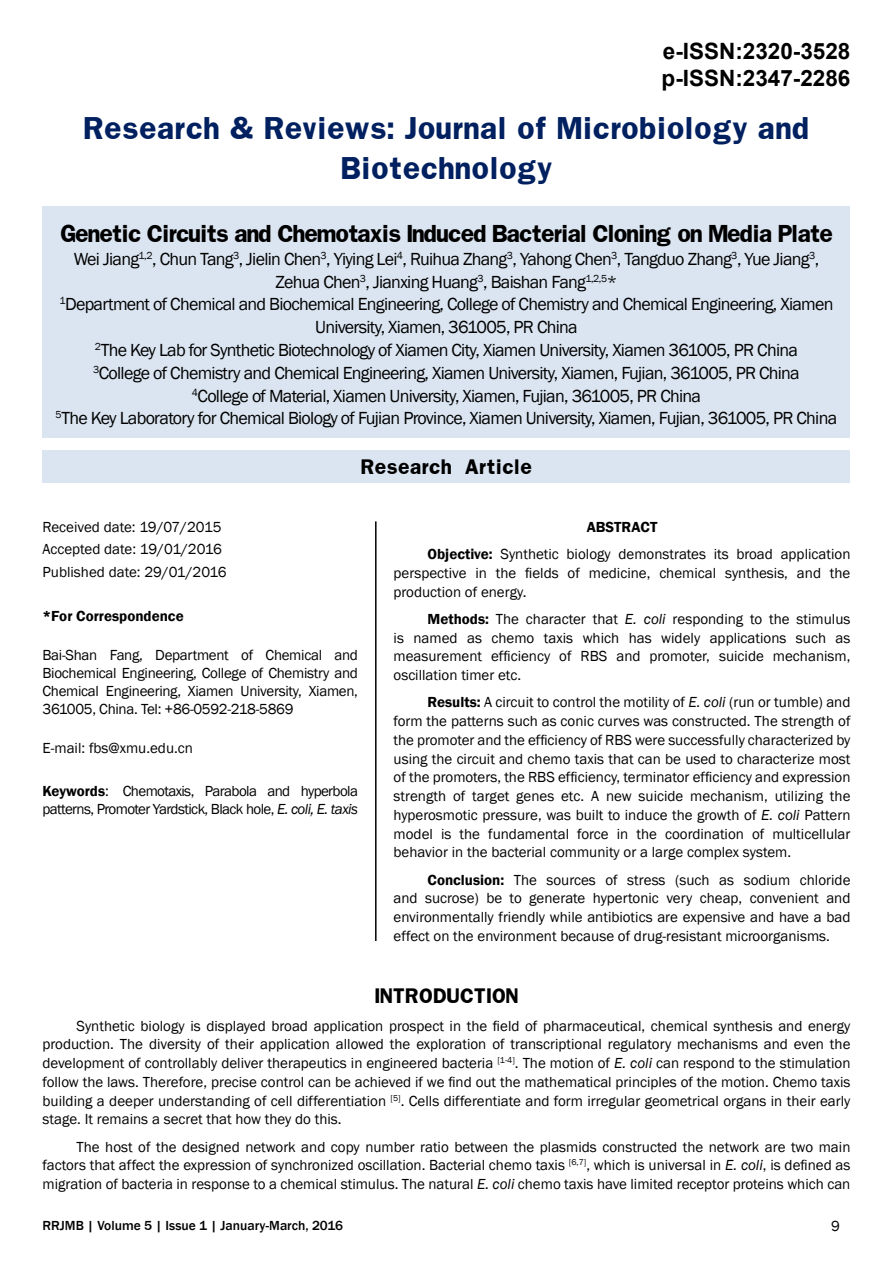
<style>
.page{position:relative;width:893px;height:1263px;background:#fff}
.page>*{position:absolute;margin:0;border:0;box-sizing:border-box;transform-origin:0 0}
.t1{font:700 27px/40.5px "Franklin";color:#002060;text-align:center}
.t2{font:700 22.5px/27px "Arial";color:#000}
.t3{font:700 21px "Franklin";letter-spacing:-.06em;color:#000}
.t4{font:18px/22.8px "Franklin Gothic";letter-spacing:-.04em;color:#000;text-align:center}
.t5{font:700 18px "Franklin";color:#000}
.t6{font:15px/18.8px "Franklin Gothic";color:#000;text-align:justify}
.t7{font:15px/18px "Franklin Gothic";letter-spacing:-.04em;color:#000}
.t8{font:600 15px "Franklin Gothic";color:#000}
.t9{font:500 13.5px "Franklin Gothic";color:#000}
.s1{font-weight:600}
.s2{font-style:italic}
</style>
<div class="page">
<div style="left:43px;top:206px;width:807px;height:231px;background:#dbe5f1"></div>
<div style="left:43px;top:450px;width:807px;height:32px;background:#dbe5f1"></div>
<hr style="left:375px;top:521px;width:2px;height:420px;background:#000">
<h2 class="t2" style="left:662px;top:38px;width:190px">e-ISSN:2320-3528 p-ISSN:2347-2286</h2>
<h1 class="t1" style="left:83px;top:107px;width:728px">Research &amp; Reviews: Journal of Microbiology and<br>Biotechnology</h1>
<h3 class="t3" style="left:60px;top:219px;width:774px">Genetic Circuits and Chemotaxis Induced Bacterial Cloning on Media Plate</h3>
<p class="t4" style="left:56px;top:248px;width:783px">Wei Jiang<sup>1,2</sup>, Chun Tang<sup>3</sup>, Jielin Chen<sup>3</sup>, Yiying Lei<sup>4</sup>, Ruihua Zhang<sup>3</sup>, Yahong Chen<sup>3</sup>, Tangduo Zhang<sup>3</sup>, Yue Jiang<sup>3</sup>, Zehua Chen<sup>3</sup>, Jianxing Huang<sup>3</sup>, Baishan Fang<sup>1,2,5</sup>*<br><sup>1</sup>Department of Chemical and Biochemical Engineering, College of Chemistry and Chemical Engineering, Xiamen University, Xiamen, 361005, PR China<br><sup>2</sup>The Key Lab for Synthetic Biotechnology of Xiamen City, Xiamen University, Xiamen 361005, PR China<br><sup>3</sup>College of Chemistry and Chemical Engineering, Xiamen University, Xiamen, Fujian, 361005, PR China<br><sup>4</sup>College of Material, Xiamen University, Xiamen, Fujian, 361005, PR China<br><sup>5</sup>The Key Laboratory for Chemical Biology of Fujian Province, Xiamen University, Xiamen, Fujian, 361005, PR China</p>
<p class="t5" style="left:361px;top:454px;width:173px">Research Article</p>
<p class="t6" style="left:43px;top:516px;width:186px;line-height:22.5px;text-align:left">Received date: 19/07/2015<br>Accepted date: 19/01/2016<br>Published date: 29/01/2016</p>
<p class="t8" style="left:43px;top:606px;width:143px">*For Correspondence</p>
<p class="t6" style="left:43px;top:646px;width:317px;line-height:18px">Bai-Shan Fang, Department of Chemical and Biochemical Engineering, College of Chemistry and Chemical Engineering, Xiamen University, Xiamen, 361005, China. Tel: +86-0592-218-5869</p>
<p class="t6" style="left:43px;top:739px;width:152px">E-mail: fbs@xmu.edu.cn</p>
<p class="t7" style="left:43px;top:782px;width:317px"><span class="s1">Keywords</span>: Chemotaxis, Parabola and hyperbola patterns, Promoter Yardstick, Black hole, <span class="s2">E. coli, E. taxis</span></p>
<p class="t6" style="left:428px;top:514px;width:424px;line-height:27.3px;text-indent:159px"><span class="s1">ABSTRACT<br>Objective:</span> Synthetic biology demonstrates its broad application</p>
<p class="t6" style="left:394px;top:564px;width:458px">perspective in the fields of medicine, chemical synthesis, and the production of energy.</p>
<p class="t6" style="left:394px;top:610px;width:458px;text-indent:34px"><span class="s1">Methods:</span> The character that <span class="s2">E. coli</span> responding to the stimulus is named as chemo taxis which has widely applications such as measurement efficiency of RBS and promoter, suicide mechanism, oscillation timer etc.</p>
<p class="t6" style="left:394px;top:693px;width:458px;text-indent:34px"><span class="s1">Results:</span> A circuit to control the motility of <span class="s2">E. coli</span> (run or tumble) and form the patterns such as conic curves was constructed. The strength of the promoter and the efficiency of RBS were successfully characterized by using the circuit and chemo taxis that can be used to characterize most of the promoters, the RBS efficiency, terminator efficiency and expression strength of target genes etc. A new suicide mechanism, utilizing the hyperosmotic pressure, was built to induce the growth of <span class="s2">E. coli</span> Pattern model is the fundamental force in the coordination of multicellular behavior in the bacterial community or a large complex system.</p>
<p class="t6" style="left:394px;top:871px;width:458px;text-indent:34px"><span class="s1">Conclusion:</span> The sources of stress (such as sodium chloride and sucrose) be to generate hypertonic very cheap, convenient and environmentally friendly while antibiotics are expensive and have a bad effect on the environment because of drug-resistant microorganisms.</p>
<p class="t5" style="left:374px;top:983px;width:146px">INTRODUCTION</p>
<p class="t6" style="left:43px;top:1016px;width:809px;text-indent:34px">Synthetic biology is displayed broad application prospect in the field of pharmaceutical, chemical synthesis and energy production. The diversity of their application allowed the exploration of transcriptional regulatory mechanisms and even the development of controllably deliver therapeutics in engineered bacteria <sup>[1-4]</sup>. The motion of <span class="s2">E. coli</span> can respond to the stimulation follow the laws. Therefore, precise control can be achieved if we find out the mathematical principles of the motion. Chemo taxis building a deeper understanding of cell differentiation <sup>[5]</sup>. Cells differentiate and form irregular geometrical organs in their early stage. It remains a secret that how they do this.</p>
<p class="t6" style="left:43px;top:1137px;width:809px;text-indent:34px">The host of the designed network and copy number ratio between the plasmids constructed the network are two main factors that affect the expression of synchronized oscillation. Bacterial chemo taxis <sup>[6,7]</sup>, which is universal in <span class="s2">E. coli</span>, is defined as migration of bacteria in response to a chemical stimulus. The natural <span class="s2">E. coli</span> chemo taxis have limited receptor proteins which can</p>
<p class="t9" style="left:43px;top:1217px;width:302px">RRJMB | Volume 5 | Issue 1 | January-March, 2016</p>
<p class="t6" style="left:831px;top:1217px;width:10px">9</p>
</div>
